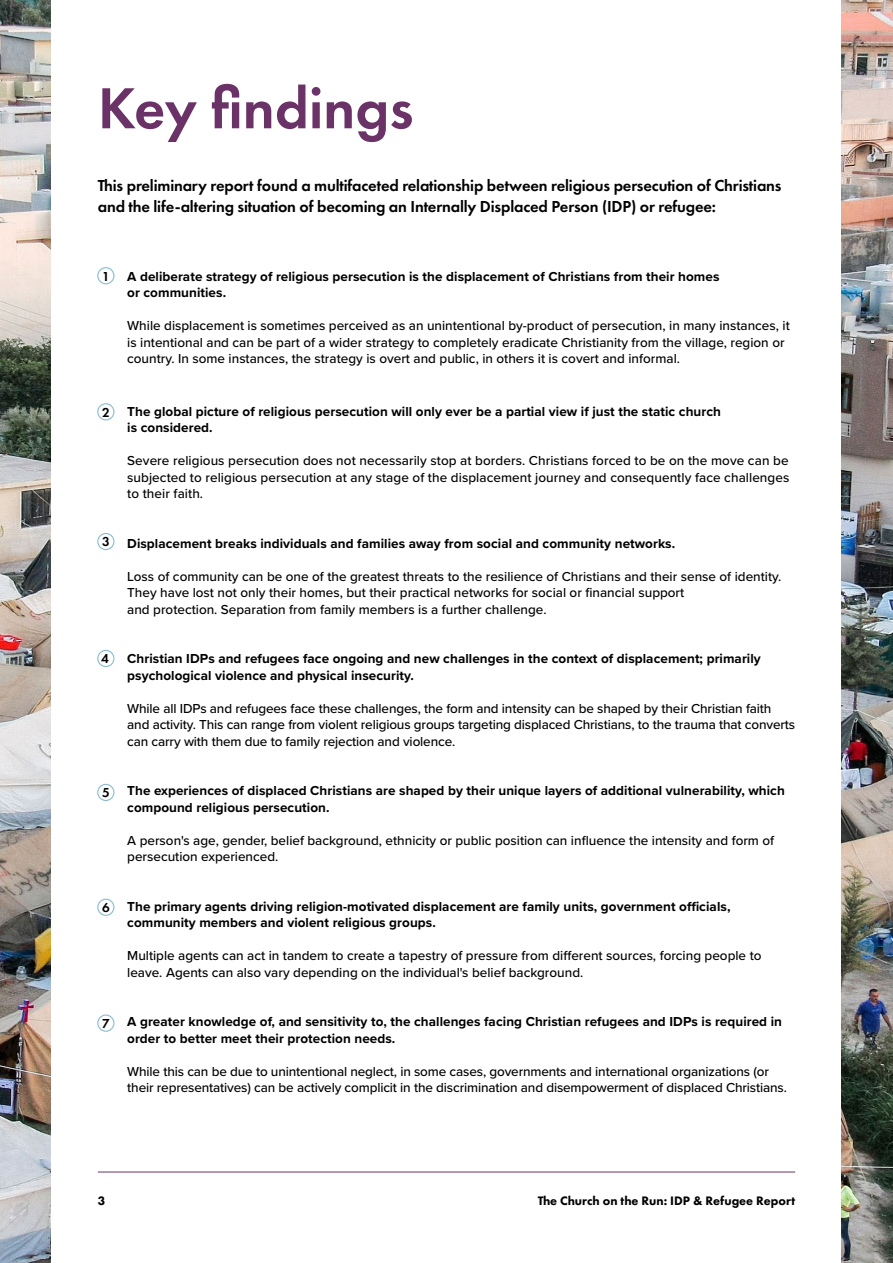
<style>
.page{position:relative;width:893px;height:1263px;background:#fff}
.page>*{position:absolute;margin:0;border:0;box-sizing:border-box;transform-origin:0 0}
.t1{font:600 60px "Futura PT";color:#6b3267}
.t2{font:600 16.5px/21px "Futura PT";letter-spacing:-.01em;color:#000}
.t3{font:500 13.5px/16.5px "Proxima Nova";color:#000}
.t4{font:700 13.5px/16.5px "Proxima Nova";letter-spacing:.005em;color:#000}
.t5{font:600 13.5px "Futura PT";color:#000}
.t6{font:800 12.75px "Futura PT";color:#000}
</style>
<div class="page">
<img style="left:0;top:0;width:893px;height:1263px">
<div style="left:52px;top:0;width:789px;height:1263px;background:#fff"></div>
<hr style="left:98px;top:1172px;width:697px;height:1px;background:#6b3267">
<div style="left:97px;top:267px;width:17px;height:17px;border:1px solid #87bcd2;border-radius:50%"></div>
<div style="left:97px;top:403px;width:17px;height:17px;border:1px solid #87bcd2;border-radius:50%"></div>
<div style="left:97px;top:533px;width:17px;height:17px;border:1px solid #87bcd2;border-radius:50%"></div>
<div style="left:97px;top:650px;width:17px;height:17px;border:1px solid #87bcd2;border-radius:50%"></div>
<div style="left:97px;top:784px;width:17px;height:17px;border:1px solid #87bcd2;border-radius:50%"></div>
<div style="left:97px;top:899px;width:17px;height:17px;border:1px solid #87bcd2;border-radius:50%"></div>
<div style="left:97px;top:1014px;width:17px;height:18px;border:1px solid #87bcd2;border-radius:50%"></div>
<h1 class="t1" style="left:98px;top:71px;width:317px">Key findings</h1>
<p class="t2" style="left:98px;top:175px;width:685px">This preliminary report found a multifaceted relationship between religious persecution of Christians and the life-altering situation of becoming an Internally Displaced Person (IDP) or refugee:</p>
<p class="t5" style="left:102px;top:268px;width:9px">1</p>
<p class="t5" style="left:102px;top:404px;width:9px">2</p>
<p class="t5" style="left:102px;top:533px;width:9px">3</p>
<p class="t5" style="left:101px;top:650px;width:9px">4</p>
<p class="t5" style="left:102px;top:784px;width:9px">5</p>
<p class="t5" style="left:102px;top:899px;width:9px">6</p>
<p class="t5" style="left:102px;top:1015px;width:9px">7</p>
<p class="t4" style="left:127px;top:267px;width:594px">A deliberate strategy of religious persecution is the displacement of Christians from their homes or communities.</p>
<p class="t3" style="left:127px;top:317px;width:664px">While displacement is sometimes perceived as an unintentional by-product of persecution, in many instances, it is intentional and can be part of a wider strategy to completely eradicate Christianity from the village, region or country. In some instances, the strategy is overt and public, in others it is covert and informal.</p>
<p class="t4" style="left:127px;top:402px;width:595px">The global picture of religious persecution will only ever be a partial view if just the static church is considered.</p>
<p class="t3" style="left:127px;top:452px;width:664px;text-align:justify">Severe religious persecution does not necessarily stop at borders. Christians forced to be on the move can be subjected to religious persecution at any stage of the displacement journey and consequently face challenges to their faith.</p>
<p class="t4" style="left:127px;top:534px;width:549px">Displacement breaks individuals and families away from social and community networks.</p>
<p class="t3" style="left:127px;top:567px;width:656px">Loss of community can be one of the greatest threats to the resilience of Christians and their sense of identity.<br>They have lost not only their homes, but their practical networks for social or financial support<br>and protection. Separation from family members is a further challenge.</p>
<p class="t4" style="left:127px;top:650px;width:635px">Christian IDPs and refugees face ongoing and new challenges in the context of displacement; primarily psychological violence and physical insecurity.</p>
<p class="t3" style="left:127px;top:699px;width:669px">While all IDPs and refugees face these challenges, the form and intensity can be shaped by their Christian faith and activity. This can range from violent religious groups targeting displaced Christians, to the trauma that converts can carry with them due to family rejection and violence.</p>
<p class="t4" style="left:127px;top:782px;width:659px">The experiences of displaced Christians are shaped by their unique layers of additional vulnerability, which compound religious persecution.</p>
<p class="t3" style="left:127px;top:831px;width:648px">A person's age, gender, belief background, ethnicity or public position can influence the intensity and form of persecution experienced.</p>
<p class="t4" style="left:127px;top:897px;width:605px">The primary agents driving religion-motivated displacement are family units, government officials, community members and violent religious groups.</p>
<p class="t3" style="left:127px;top:947px;width:636px">Multiple agents can act in tandem to create a tapestry of pressure from different sources, forcing people to leave. Agents can also vary depending on the individual's belief background.</p>
<p class="t4" style="left:127px;top:1013px;width:656px">A greater knowledge of, and sensitivity to, the challenges facing Christian refugees and IDPs is required in order to better meet their protection needs.</p>
<p class="t3" style="left:127px;top:1062px;width:661px">While this can be due to unintentional neglect, in some cases, governments and international organizations (or their representatives) can be actively complicit in the discrimination and disempowerment of displaced Christians.</p>
<p class="t6" style="left:98px;top:1192px;width:9px">3</p>
<p class="t6" style="left:538px;top:1192px;width:259px">The Church on the Run: IDP &amp; Refugee Report</p>
</div>
